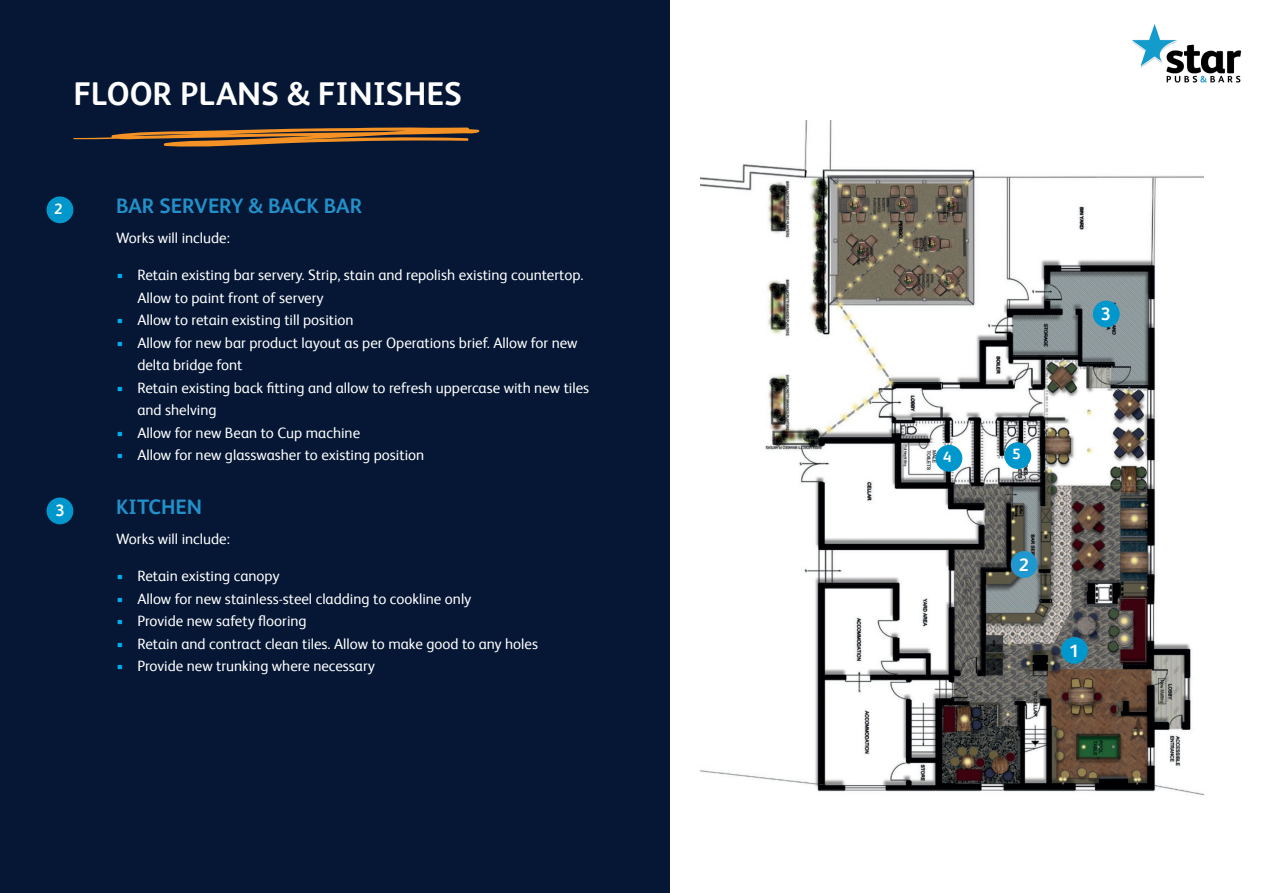
<style>
.page{position:relative;width:1263px;height:893px;background:#fff}
.page>*{position:absolute;margin:0;border:0;box-sizing:border-box;transform-origin:0 0}
.t1{font:700 33px "HEINEKEN Core";color:#fff}
.t2{font:700 21px "HEINEKEN Core";color:#2390ca}
.t3{font:700 18px "HEINEKEN Core";color:#fff}
.t4{font:700 16.5px "HEINEKEN Core";color:#fff}
.t5{font:15px/22.5px "HEINEKEN Core";color:#fff}
.t6{font:700 15px "HEINEKEN Core";color:#fff}
.s1{color:#00aeef}
</style>
<div class="page">
<img style="left:700px;top:120px;width:504px;height:676px">
<img style="left:1132px;top:24px;width:110px;height:59px">
<div style="left:0;top:0;width:669px;height:893px;background:#051734"></div>
<svg style="left:73px;top:127px;width:407px;height:20px"></svg>
<div style="left:1061px;top:637px;width:27px;height:27px;background:#0097cd;border-radius:50%"></div>
<div style="left:1011px;top:551px;width:26px;height:27px;background:#2197d0;border-radius:50%"></div>
<div style="left:1093px;top:301px;width:27px;height:26px;background:#0097cd;border-radius:50%"></div>
<div style="left:47px;top:196px;width:26px;height:27px;background:#0097cd;border-radius:50%"></div>
<div style="left:47px;top:497px;width:26px;height:27px;background:#0097cd;border-radius:50%"></div>
<div style="left:935px;top:445px;width:27px;height:27px;background:#0097cd;border-radius:50%"></div>
<div style="left:1004px;top:442px;width:27px;height:27px;background:#0097cd;border-radius:50%"></div>
<h1 class="t1" style="left:73px;top:71px;width:390px">FLOOR PLANS &amp; FINISHES</h1>
<p class="t6" style="left:54px;top:198px;width:10px">2</p>
<p class="t4" style="left:55px;top:499px;width:11px">3</p>
<h2 class="t2" style="left:116px;top:191px;width:248px">BAR SERVERY &amp; BACK BAR</h2>
<p class="t5" style="left:116px;top:225px;width:115px">Works will include:</p>
<p class="t5" style="left:137px;top:263px;width:448px;text-indent:-21px"><span class="s1">•</span> Retain existing bar servery. Strip, stain and repolish existing countertop.<br>Allow to paint front of servery</p>
<p class="t5" style="left:116px;top:308px;width:239px"><span class="s1">•</span> Allow to retain existing till position</p>
<p class="t5" style="left:137px;top:330px;width:442px;text-indent:-21px"><span class="s1">•</span> Allow for new bar product layout as per Operations brief. Allow for new delta bridge font</p>
<p class="t5" style="left:137px;top:375px;width:453px;text-indent:-21px"><span class="s1">•</span> Retain existing back fitting and allow to refresh uppercase with new tiles and shelving</p>
<p class="t5" style="left:116px;top:420px;width:246px"><span class="s1">•</span> Allow for new Bean to Cup machine</p>
<p class="t5" style="left:116px;top:443px;width:310px"><span class="s1">•</span> Allow for new glasswasher to existing position</p>
<h2 class="t2" style="left:116px;top:492px;width:88px">KITCHEN</h2>
<p class="t5" style="left:116px;top:526px;width:115px">Works will include:</p>
<p class="t5" style="left:116px;top:564px;width:165px"><span class="s1">•</span> Retain existing canopy</p>
<p class="t5" style="left:116px;top:586px;width:357px"><span class="s1">•</span> Allow for new stainless-steel cladding to cookline only</p>
<p class="t5" style="left:116px;top:609px;width:192px"><span class="s1">•</span> Provide new safety flooring</p>
<p class="t5" style="left:116px;top:631px;width:423px"><span class="s1">•</span> Retain and contract clean tiles. Allow to make good to any holes</p>
<p class="t5" style="left:116px;top:654px;width:260px"><span class="s1">•</span> Provide new trunking where necessary</p>
<p class="t3" style="left:1101px;top:301px;width:12px">3</p>
<p class="t6" style="left:943px;top:446px;width:10px">4</p>
<p class="t6" style="left:1012px;top:444px;width:10px">5</p>
<p class="t3" style="left:1019px;top:552px;width:12px">2</p>
<p class="t3" style="left:1069px;top:638px;width:12px">1</p>
</div>
